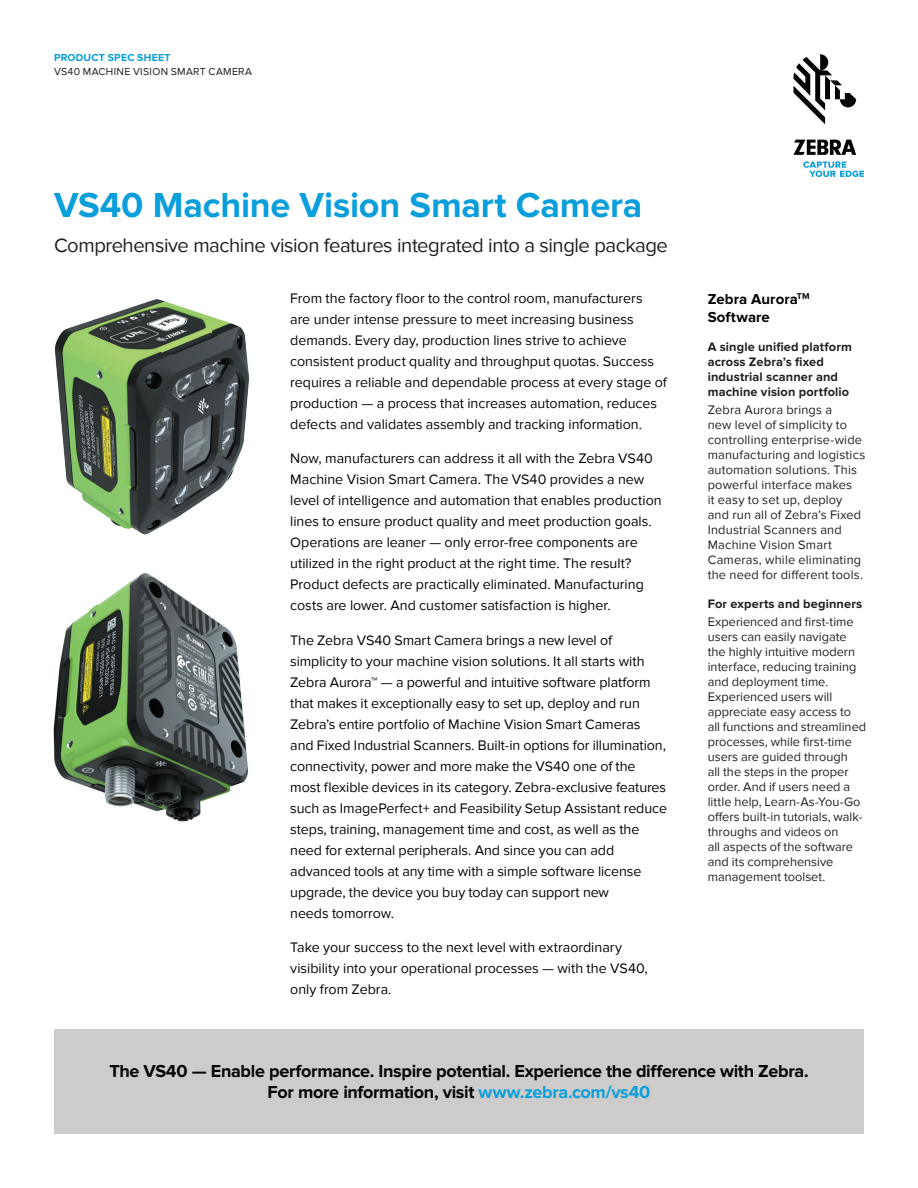
<style>
.page{position:relative;width:918px;height:1188px;background:#fff}
.page>*{position:absolute;margin:0;border:0;box-sizing:border-box;transform-origin:0 0}
.t1{font:700 36px "Proxima Nova";letter-spacing:-.005em;color:#0a9edb}
.t2{font:20.25px "Proxima Nova";letter-spacing:-.02em;color:#231f20}
.t3{font:700 18px/21px "Proxima Nova";letter-spacing:-.015em;color:#040503;text-align:center}
.t4{font:700 15px/18px "Proxima Nova";letter-spacing:.005em;color:#040503}
.t5{font:14.25px/21px "Proxima Nova";color:#040503}
.t6{font:12.75px/15px "Proxima Nova";letter-spacing:.005em;color:#231f20}
.t7{font:700 12.75px/15px "Proxima Nova";letter-spacing:.01em;color:#231f20}
.t8{font:10.5px "Proxima Nova";letter-spacing:.03em;color:#231f20}
.t9{font:700 10.5px "Proxima Nova";letter-spacing:.02em;color:#0a9edb}
.s1{color:#0a9edb}
</style>
<div class="page">
<img style="left:54px;top:299px;width:195px;height:236px">
<img style="left:53px;top:573px;width:195px;height:249px">
<svg style="left:793px;top:54px;width:63px;height:70px"></svg>
<svg style="left:793px;top:140px;width:63px;height:15px"></svg>
<svg style="left:803px;top:161px;width:61px;height:16px"></svg>
<div style="left:54px;top:1029px;width:810px;height:105px;background:#ceccca"></div>
<p class="t9" style="left:54px;top:53px;width:118px">PRODUCT SPEC SHEET</p>
<p class="t8" style="left:54px;top:66px;width:200px">VS40 MACHINE VISION SMART CAMERA</p>
<h1 class="t1" style="left:54px;top:189px;width:590px">VS40 Machine Vision Smart Camera</h1>
<h2 class="t2" style="left:54px;top:234px;width:615px">Comprehensive machine vision features integrated into a single package</h2>
<p class="t5" style="left:290px;top:288px;width:378px">From the factory floor to the control room, manufacturers<br>are under intense pressure to meet increasing business demands. Every day, production lines strive to achieve consistent product quality and throughput quotas. Success requires a reliable and dependable process at every stage of production — a process that increases automation, reduces defects and validates assembly and tracking information.</p>
<p class="t5" style="left:290px;top:448px;width:373px">Now, manufacturers can address it all with the Zebra VS40<br>Machine Vision Smart Camera. The VS40 provides a new level of intelligence and automation that enables production lines to ensure product quality and meet production goals.<br>Operations are leaner — only error-free components are utilized in the right product at the right time. The result?<br>Product defects are practically eliminated. Manufacturing costs are lower. And customer satisfaction is higher.</p>
<p class="t5" style="left:290px;top:630px;width:378px">The Zebra VS40 Smart Camera brings a new level of simplicity to your machine vision solutions. It all starts with Zebra Aurora™ — a powerful and intuitive software platform that makes it exceptionally easy to set up, deploy and run Zebra’s entire portfolio of Machine Vision Smart Cameras and Fixed Industrial Scanners. Built-in options for illumination, connectivity, power and more make the VS40 one of the most flexible devices in its category. Zebra-exclusive features such as ImagePerfect+ and Feasibility Setup Assistant reduce steps, training, management time and cost, as well as the need for external peripherals. And since you can add advanced tools at any time with a simple software license upgrade, the device you buy today can support new<br>needs tomorrow.</p>
<p class="t5" style="left:290px;top:937px;width:359px">Take your success to the next level with extraordinary visibility into your operational processes — with the VS40, only from Zebra.</p>
<p class="t4" style="left:708px;top:291px;width:103px">Zebra Aurora<sup>TM<br></sup>Software</p>
<p class="t7" style="left:708px;top:340px;width:146px">A single unified platform across Zebra’s fixed industrial scanner and machine vision portfolio</p>
<p class="t6" style="left:708px;top:403px;width:159px">Zebra Aurora brings a<br>new level of simplicity to controlling enterprise-wide manufacturing and logistics automation solutions. This powerful interface makes<br>it easy to set up, deploy and run all of Zebra’s Fixed<br>Industrial Scanners and<br>Machine Vision Smart<br>Cameras, while eliminating the need for different tools.</p>
<p class="t7" style="left:708px;top:596px;width:156px">For experts and beginners</p>
<p class="t6" style="left:708px;top:615px;width:160px">Experienced and first-time users can easily navigate the highly intuitive modern interface, reducing training and deployment time.<br>Experienced users will appreciate easy access to all functions and streamlined processes, while first-time users are guided through<br>all the steps in the proper order. And if users need a little help, Learn-As-You-Go offers built-in tutorials, walk&shy;throughs and videos on<br>all aspects of the software and its comprehensive management toolset.</p>
<p class="t3" style="left:109px;top:1061px;width:701px">The VS40 — Enable performance. Inspire potential. Experience the difference with Zebra.<br>For more information, visit <span class="s1">www.zebra.com/vs40</span></p>
</div>
